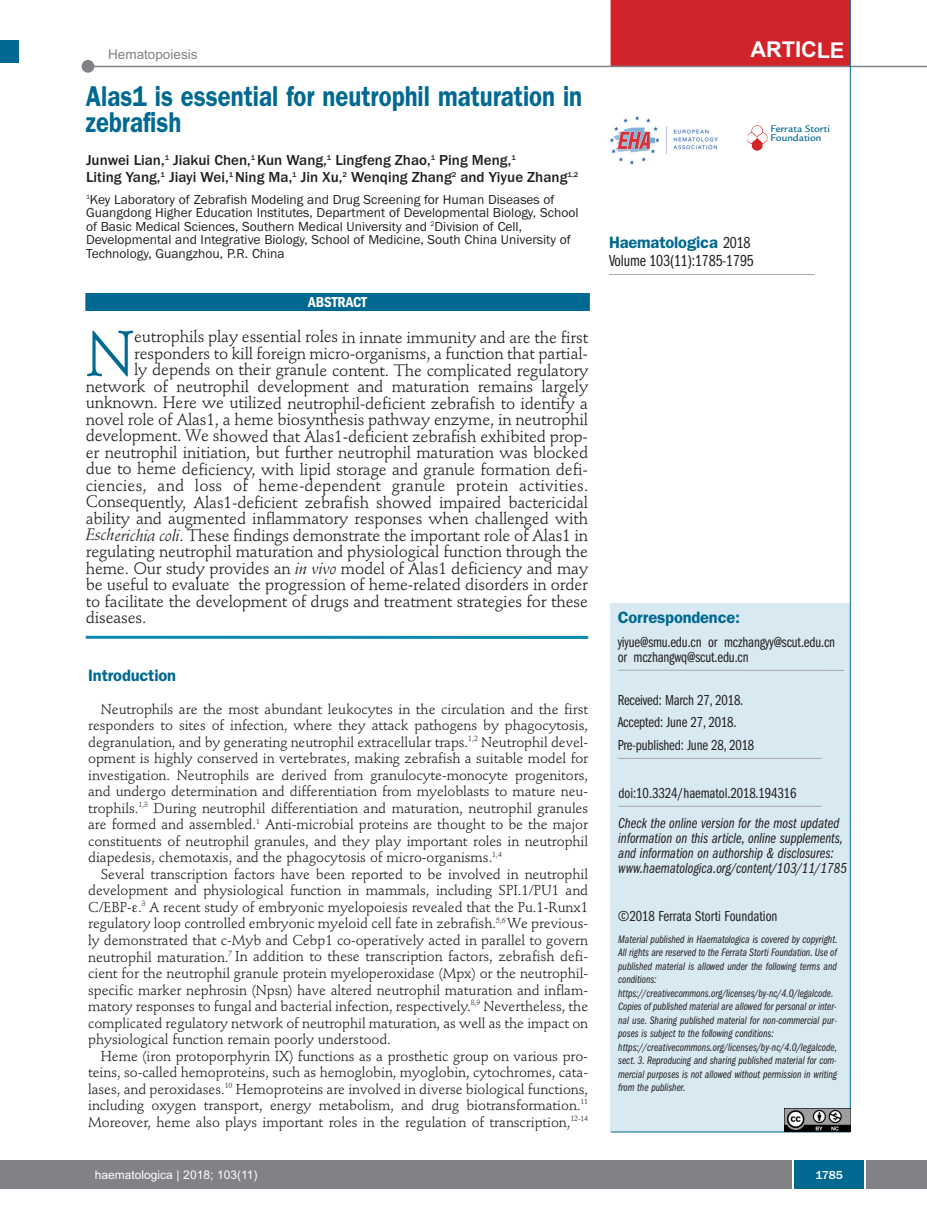
<style>
.page{position:relative;width:927px;height:1225px;background:#fff}
.page>*{position:absolute;margin:0;border:0;box-sizing:border-box;transform-origin:0 0}
.t1{font:62.7px "Stempel Schneidler";color:#006991}
.t2{font:600 28.8px/25.5px "Franklin Gothic";color:#006991;scale:.83 1}
.t3{font:700 21.75px "Arial";letter-spacing:-.01em;color:#fff}
.t4{font:16.5px "Stempel Schneidler";letter-spacing:-.01em;color:#231f20}
.t5{font:16.5px "Stempel Schneidler";letter-spacing:.01em;color:#231f20}
.t6{font:600 16.5px "Franklin Gothic";letter-spacing:-.01em;color:#006991}
.t7{font:16.5px "Franklin Gothic Book Cmpr";letter-spacing:-.01em;color:#231f20}
.t8{font:15px/22.5px "Franklin Gothic Book Cmpr";letter-spacing:-.01em;color:#231f20}
.t9{font:15px/15px "Franklin Gothic Book Cmpr Ital";color:#231f20}
.t10{font:500 15px/16.5px "Franklin Gothic";color:#231f20}
.t11{font:600 condensed 15px "Franklin Gothic";letter-spacing:-.005em;color:#fff}
.t12{font:14.25px/16.5px "Stempel Schneidler";letter-spacing:-.005em;color:#231f20;text-align:justify}
.t13{font:13.5px/13.5px "Franklin Gothic";color:#231f20}
.t14{font:13.5px "Arial";color:#808285}
.t15{font:12px "Arial";color:#fff}
.t16{font:500 12px "Franklin Gothic";color:#fff}
.t17{font:11.25px/13.5px "Franklin Gothic Book Cmpr Ital";color:#231f20}
.t18{font:500 10.5px/9px "Legacy Sans";color:#006991}
.s1{font-style:italic}
.s2{font-family:"Franklin Gothic Book Cmpr";font-weight:400;color:#231f20}
</style>
<div class="page">
<div style="left:18px;top:1160px;width:909px;height:28px;background:#808285"></div>
<div style="left:794px;top:1160px;width:70px;height:28px;background:#006991"></div>
<hr style="left:792px;top:1160px;width:2px;height:28px;background:#fff">
<hr style="left:864px;top:1160px;width:2px;height:28px;background:#fff">
<div style="left:611px;top:603px;width:239px;height:529px;background:#d8e9f1"></div>
<hr style="left:618px;top:758px;width:204px;height:1px;background:#a8a9ad">
<hr style="left:618px;top:670px;width:226px;height:1px;background:#a8a9ad">
<hr style="left:611px;top:1131px;width:239px;height:1px;background:#006991">
<img style="left:747px;top:125px;width:20px;height:26px">
<img style="left:609px;top:116px;width:109px;height:49px">
<hr style="left:609px;top:274px;width:205px;height:1px;background:#a8a9ad">
<div style="left:611px;top:0;width:239px;height:67px;background:#d1232a"></div>
<hr style="left:87px;top:66px;width:840px;height:1px;background:#808285">
<div style="left:82px;top:60px;width:12px;height:13px;background:#808285;border-radius:50%"></div>
<hr style="left:618px;top:806px;width:204px;height:1px;background:#a8a9ad">
<hr style="left:850px;top:0;width:1px;height:1131px;background:#006991">
<img style="left:785px;top:1108px;width:65px;height:23px">
<div style="left:0;top:40px;width:19px;height:22px;background:#006991"></div>
<div style="left:0;top:1160px;width:18px;height:28px;background:#808285"></div>
<hr style="left:86px;top:636px;width:502px;height:3px;background:#0d8aaf">
<div style="left:85px;top:293px;width:505px;height:18px;background:#006991"></div>
<p class="t14" style="left:108px;top:47px;width:91px">Hematopoiesis</p>
<h3 class="t3" style="left:751px;top:37px;width:95px">ARTICLE</h3>
<h2 class="t2" style="left:86px;top:86px;width:599px">Alas1 is essential for neutrophil maturation in zebrafish</h2>
<p class="t10" style="left:86px;top:152px;width:494px">Junwei Lian,<sup>1</sup> Jiakui Chen,<sup>1</sup> Kun Wang,<sup>1</sup> Lingfeng Zhao,<sup>1</sup> Ping Meng,<sup>1<br></sup>Liting Yang,<sup>1</sup> Jiayi Wei,<sup>1</sup> Ning Ma,<sup>1</sup> Jin Xu,<sup>2</sup> Wenqing Zhang<sup>2</sup> and Yiyue Zhang<sup>1,2</sup></p>
<p class="t13" style="left:86px;top:192px;width:494px"><sup>1</sup>Key Laboratory of Zebrafish Modeling and Drug Screening for Human Diseases of Guangdong Higher Education Institutes, Department of Developmental Biology, School of Basic Medical Sciences, Southern Medical University and <sup>2</sup>Division of Cell, Developmental and Integrative Biology, School of Medicine, South China University of Technology, Guangzhou, P.R. China</p>
<p class="t11" style="left:308px;top:297px;width:60px">ABSTRACT</p>
<h1 class="t1" style="left:86px;top:328px;width:50px">N</h1>
<p class="t4" style="left:134px;top:330px;width:456px">eutrophils play essential roles in innate immunity and are the first</p>
<p class="t4" style="left:134px;top:346px;width:455px">responders to kill foreign micro-organisms, a function that partial-</p>
<p class="t4" style="left:134px;top:363px;width:456px">ly depends on their granule content. The complicated regulatory</p>
<p class="t4" style="left:86px;top:379px;width:504px">network of neutrophil development and maturation remains largely</p>
<p class="t4" style="left:86px;top:396px;width:504px">unknown. Here we utilized neutrophil-deficient zebrafish to identify a</p>
<p class="t4" style="left:86px;top:412px;width:504px">novel role of Alas1, a heme biosynthesis pathway enzyme, in neutrophil</p>
<p class="t4" style="left:86px;top:429px;width:504px">development. We showed that Alas1-deficient zebrafish exhibited prop-</p>
<p class="t4" style="left:86px;top:445px;width:504px">er neutrophil initiation, but further neutrophil maturation was blocked</p>
<p class="t4" style="left:86px;top:462px;width:504px">due to heme deficiency, with lipid storage and granule formation defi-</p>
<p class="t5" style="left:86px;top:478px;width:504px">ciencies, and loss of heme-dependent granule protein activities.</p>
<p class="t4" style="left:86px;top:495px;width:504px">Consequently, Alas1-deficient zebrafish showed impaired bactericidal</p>
<p class="t4" style="left:86px;top:511px;width:504px">ability and augmented inflammatory responses when challenged with</p>
<p class="t4" style="left:86px;top:528px;width:504px"><span class="s1">Escherichia coli</span>. These findings demonstrate the important role of Alas1 in</p>
<p class="t4" style="left:86px;top:544px;width:504px">regulating neutrophil maturation and physiological function through the</p>
<p class="t4" style="left:86px;top:561px;width:504px">heme. Our study provides an <span class="s1">in vivo</span> model of Alas1 deficiency and may</p>
<p class="t4" style="left:86px;top:577px;width:504px">be useful to evaluate the progression of heme-related disorders in order</p>
<p class="t4" style="left:86px;top:594px;width:504px">to facilitate the development of drugs and treatment strategies for these</p>
<p class="t4" style="left:86px;top:610px;width:62px">diseases.</p>
<p class="t6" style="left:88px;top:669px;width:89px">Introduction</p>
<p class="t12" style="left:88px;top:702px;width:502px;text-indent:13px">Neutrophils are the most abundant leukocytes in the circulation and the first responders to sites of infection, where they attack pathogens by phagocytosis, degranulation, and by generating neutrophil extracellular traps.<sup>1,2</sup> Neutrophil devel&shy;opment is highly conserved in vertebrates, making zebrafish a suitable model for investigation. Neutrophils are derived from granulocyte-monocyte progenitors, and undergo determination and differentiation from myeloblasts to mature neu&shy;trophils.<sup>1,3</sup> During neutrophil differentiation and maturation, neutrophil granules are formed and assembled.<sup>1</sup> Anti-microbial proteins are thought to be the major constituents of neutrophil granules, and they play important roles in neutrophil diapedesis, chemotaxis, and the phagocytosis of micro-organisms.<sup>1,4</sup></p>
<p class="t12" style="left:88px;top:867px;width:502px;text-indent:13px">Several transcription factors have been reported to be involved in neutrophil development and physiological function in mammals, including SPI.1/PU1 and C/EBP- .<sup>3</sup> A recent study of embryonic myelopoiesis revealed that the Pu.1-Runx1 regulatory loop controlled embryonic myeloid cell fate in zebrafish.<sup>5,6</sup> We previous&shy;ly demonstrated that c-Myb and Cebp1 co-operatively acted in parallel to govern neutrophil maturation.<sup>7</sup> In addition to these transcription factors, zebrafish defi&shy;cient for the neutrophil granule protein myeloperoxidase (Mpx) or the neutrophil&shy;specific marker nephrosin (Npsn) have altered neutrophil maturation and inflam&shy;matory responses to fungal and bacterial infection, respectively.<sup>8,9</sup> Nevertheless, the complicated regulatory network of neutrophil maturation, as well as the impact on physiological function remain poorly understood.</p>
<p class="t12" style="left:88px;top:1048px;width:502px;text-indent:13px">Heme (iron protoporphyrin IX) functions as a prosthetic group on various pro&shy;teins, so-called hemoproteins, such as hemoglobin, myoglobin, cytochromes, cata&shy;lases, and peroxidases.<sup>10</sup> Hemoproteins are involved in diverse biological functions, including oxygen transport, energy metabolism, and drug biotransformation.<sup>11<br></sup>Moreover, heme also plays important roles in the regulation of transcription,<sup>12-14</sup></p>
<p class="t18" style="left:771px;top:125px;width:61px">Ferrata Storti<br>Foundation</p>
<p class="t6" style="left:609px;top:236px;width:143px">Haematologica <span class="s2">2018</span></p>
<p class="t7" style="left:609px;top:255px;width:146px">Volume 103(11):1785-1795</p>
<p class="t6" style="left:618px;top:612px;width:124px">Correspondence:</p>
<p class="t8" style="left:618px;top:635px;width:219px;line-height:15px">yiyue@smu.edu.cn or mczhangyy@scut.edu.cn or mczhangwq@scut.edu.cn</p>
<p class="t8" style="left:618px;top:690px;width:138px">Received: March 27, 2018.<br>Accepted: June 27, 2018.<br>Pre-published: June 28, 2018</p>
<p class="t8" style="left:618px;top:782px;width:180px">doi:10.3324/haematol.2018.194316</p>
<p class="t9" style="left:618px;top:817px;width:230px">Check the online version for the most updated information on this article, online supplements, and information on authorship &amp; disclosures: www.haematologica.org/content/103/11/1785</p>
<p class="t8" style="left:618px;top:906px;width:161px">©2018 Ferrata Storti Foundation</p>
<p class="t17" style="left:618px;top:933px;width:221px">Material published in Haematologica is covered by copyright.<br>All rights are reserved to the Ferrata Storti Foundation. Use of published material is allowed under the following terms and conditions: https://creativecommons.org/licenses/by-nc/4.0/legalcode.<br>Copies of published material are allowed for personal or inter&shy;nal use. Sharing published material for non-commercial pur&shy;poses is subject to the following conditions: https://creativecommons.org/licenses/by-nc/4.0/legalcode, sect. 3. Reproducing and sharing published material for com&shy;mercial purposes is not allowed without permission in writing from the publisher.</p>
<p class="t15" style="left:95px;top:1167px;width:164px">haematologica | 2018; 103(11)</p>
<p class="t16" style="left:815px;top:1167px;width:29px">1785</p>
</div>
